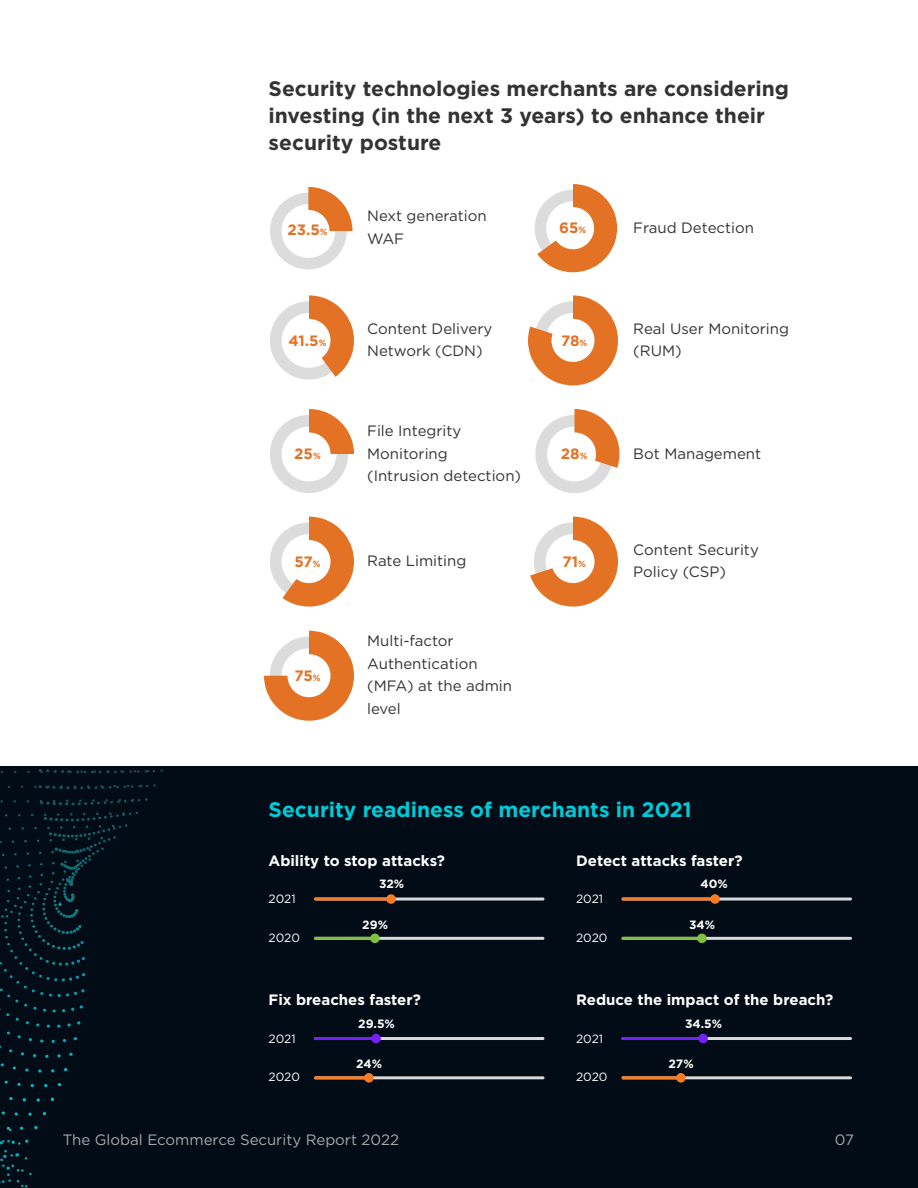
<style>
.page{position:relative;width:918px;height:1188px;background:#fff}
.page>*{position:absolute;margin:0;border:0;box-sizing:border-box;transform-origin:0 0}
.t1{font:700 21px/27px "Gotham";color:#333}
.t2{font:700 21px "Gotham";color:#00cad7}
.t3{font:15px/22.5px "Gotham";color:#333}
.t4{font:700 15px "Gotham";color:#fff}
.t5{font:15px "Gotham";color:#aaa9aa}
.t6{font:700 15px "Gotham";color:#e37225}
.t7{font:12px "Gotham";color:#fff}
.t8{font:700 12px "Gotham";color:#fff}
.s1{font-size:9px}
</style>
<div class="page">
<svg style="left:270px;top:187px;width:82px;height:82px"></svg>
<svg style="left:535px;top:184px;width:82px;height:88px"></svg>
<svg style="left:528px;top:295px;width:90px;height:90px"></svg>
<svg style="left:270px;top:295px;width:84px;height:85px"></svg>
<svg style="left:270px;top:409px;width:84px;height:84px"></svg>
<svg style="left:535px;top:409px;width:84px;height:84px"></svg>
<svg style="left:530px;top:517px;width:88px;height:90px"></svg>
<svg style="left:270px;top:517px;width:84px;height:90px"></svg>
<svg style="left:264px;top:631px;width:90px;height:90px"></svg>
<div style="left:0;top:766px;width:918px;height:422px;background:#020c16"></div>
<svg style="left:2px;top:770px;width:130px;height:413px"></svg>
<svg style="left:0;top:769px;width:124px;height:274px"></svg>
<hr style="left:314px;top:937px;width:230px;height:3px;background:#d9d9d9;border-radius:2px">
<hr style="left:314px;top:937px;width:62px;height:3px;background:#80c03f;border-radius:2px">
<hr style="left:314px;top:898px;width:230px;height:3px;background:#d9d9d9;border-radius:2px">
<hr style="left:314px;top:898px;width:78px;height:3px;background:#f97b26;border-radius:2px">
<div style="left:386px;top:894px;width:10px;height:10px;background:#f97b26;border-radius:50%"></div>
<hr style="left:622px;top:937px;width:230px;height:3px;background:#d9d9d9;border-radius:2px">
<hr style="left:622px;top:937px;width:75px;height:3px;background:#80c03f;border-radius:2px">
<div style="left:697px;top:934px;width:10px;height:9px;background:#80c03f;border-radius:50%"></div>
<hr style="left:622px;top:898px;width:230px;height:3px;background:#d9d9d9;border-radius:2px">
<hr style="left:622px;top:898px;width:94px;height:3px;background:#f97b26;border-radius:2px">
<div style="left:710px;top:894px;width:10px;height:10px;background:#f97b26;border-radius:50%"></div>
<div style="left:370px;top:934px;width:10px;height:9px;background:#80c03f;border-radius:50%"></div>
<hr style="left:314px;top:1076px;width:230px;height:3px;background:#d9d9d9;border-radius:2px">
<hr style="left:314px;top:1076px;width:55px;height:3px;background:#f97b26;border-radius:2px">
<div style="left:364px;top:1073px;width:10px;height:10px;background:#f97b26;border-radius:50%"></div>
<hr style="left:314px;top:1037px;width:230px;height:3px;background:#d9d9d9;border-radius:2px">
<hr style="left:314px;top:1037px;width:63px;height:3px;background:#7321f4;border-radius:2px">
<div style="left:371px;top:1034px;width:10px;height:9px;background:#7321f4;border-radius:50%"></div>
<hr style="left:622px;top:1076px;width:230px;height:3px;background:#d9d9d9;border-radius:2px">
<hr style="left:622px;top:1076px;width:59px;height:3px;background:#f97b26;border-radius:2px">
<div style="left:676px;top:1073px;width:10px;height:10px;background:#f97b26;border-radius:50%"></div>
<hr style="left:622px;top:1037px;width:230px;height:3px;background:#d9d9d9;border-radius:2px">
<hr style="left:622px;top:1037px;width:79px;height:3px;background:#7321f4;border-radius:2px">
<div style="left:698px;top:1034px;width:10px;height:9px;background:#7321f4;border-radius:50%"></div>
<h1 class="t1" style="left:269px;top:74px;width:522px">Security technologies merchants are considering investing (in the next 3 years) to enhance their security posture</h1>
<p class="t3" style="left:367px;top:205px;width:121px">Next generation<br>WAF</p>
<p class="t6" style="left:287px;top:221px;width:42px">23.5<span class="s1">%</span></p>
<p class="t6" style="left:559px;top:219px;width:29px">65<span class="s1">%</span></p>
<p class="t3" style="left:367px;top:317px;width:127px">Content Delivery<br>Network (CDN)</p>
<p class="t6" style="left:289px;top:332px;width:39px">41.5<span class="s1">%</span></p>
<p class="t6" style="left:561px;top:332px;width:28px">78<span class="s1">%</span></p>
<p class="t3" style="left:367px;top:419px;width:155px">File Integrity<br>Monitoring (Intrusion detection)</p>
<p class="t6" style="left:294px;top:445px;width:28px">25<span class="s1">%</span></p>
<p class="t6" style="left:561px;top:445px;width:28px">28<span class="s1">%</span></p>
<p class="t6" style="left:295px;top:553px;width:28px">57<span class="s1">%</span></p>
<p class="t3" style="left:367px;top:549px;width:101px">Rate Limiting</p>
<p class="t6" style="left:562px;top:553px;width:25px">71<span class="s1">%</span></p>
<p class="t6" style="left:294px;top:667px;width:28px">75<span class="s1">%</span></p>
<p class="t3" style="left:367px;top:630px;width:146px">Multi-factor<br>Authentication (MFA) at the admin level</p>
<p class="t3" style="left:633px;top:216px;width:122px">Fraud Detection</p>
<p class="t3" style="left:633px;top:317px;width:157px">Real User Monitoring (RUM)</p>
<p class="t3" style="left:633px;top:442px;width:129px">Bot Management</p>
<p class="t3" style="left:633px;top:538px;width:127px">Content Security<br>Policy (CSP)</p>
<h1 class="t2" style="left:269px;top:798px;width:425px">Security readiness of merchants in 2021</h1>
<p class="t4" style="left:268px;top:852px;width:178px">Ability to stop attacks?</p>
<p class="t4" style="left:576px;top:852px;width:168px">Detect attacks faster?</p>
<p class="t7" style="left:269px;top:891px;width:29px">2021</p>
<p class="t7" style="left:269px;top:930px;width:33px">2020</p>
<p class="t8" style="left:379px;top:877px;width:27px">32%</p>
<p class="t8" style="left:362px;top:918px;width:27px">29%</p>
<p class="t7" style="left:576px;top:891px;width:29px">2021</p>
<p class="t7" style="left:576px;top:930px;width:33px">2020</p>
<p class="t8" style="left:700px;top:877px;width:29px">40%</p>
<p class="t8" style="left:689px;top:918px;width:28px">34%</p>
<p class="t4" style="left:268px;top:991px;width:154px">Fix breaches faster?</p>
<p class="t4" style="left:576px;top:991px;width:259px">Reduce the impact of the breach?</p>
<p class="t7" style="left:269px;top:1031px;width:29px">2021</p>
<p class="t7" style="left:269px;top:1069px;width:33px">2020</p>
<p class="t8" style="left:358px;top:1017px;width:38px">29.5%</p>
<p class="t8" style="left:356px;top:1057px;width:27px">24%</p>
<p class="t7" style="left:576px;top:1031px;width:29px">2021</p>
<p class="t7" style="left:576px;top:1069px;width:33px">2020</p>
<p class="t8" style="left:685px;top:1017px;width:39px">34.5%</p>
<p class="t8" style="left:669px;top:1057px;width:27px">27%</p>
<p class="t5" style="left:63px;top:1130px;width:338px">The Global Ecommerce Security Report 2022</p>
<p class="t5" style="left:835px;top:1130px;width:21px">07</p>
</div>
